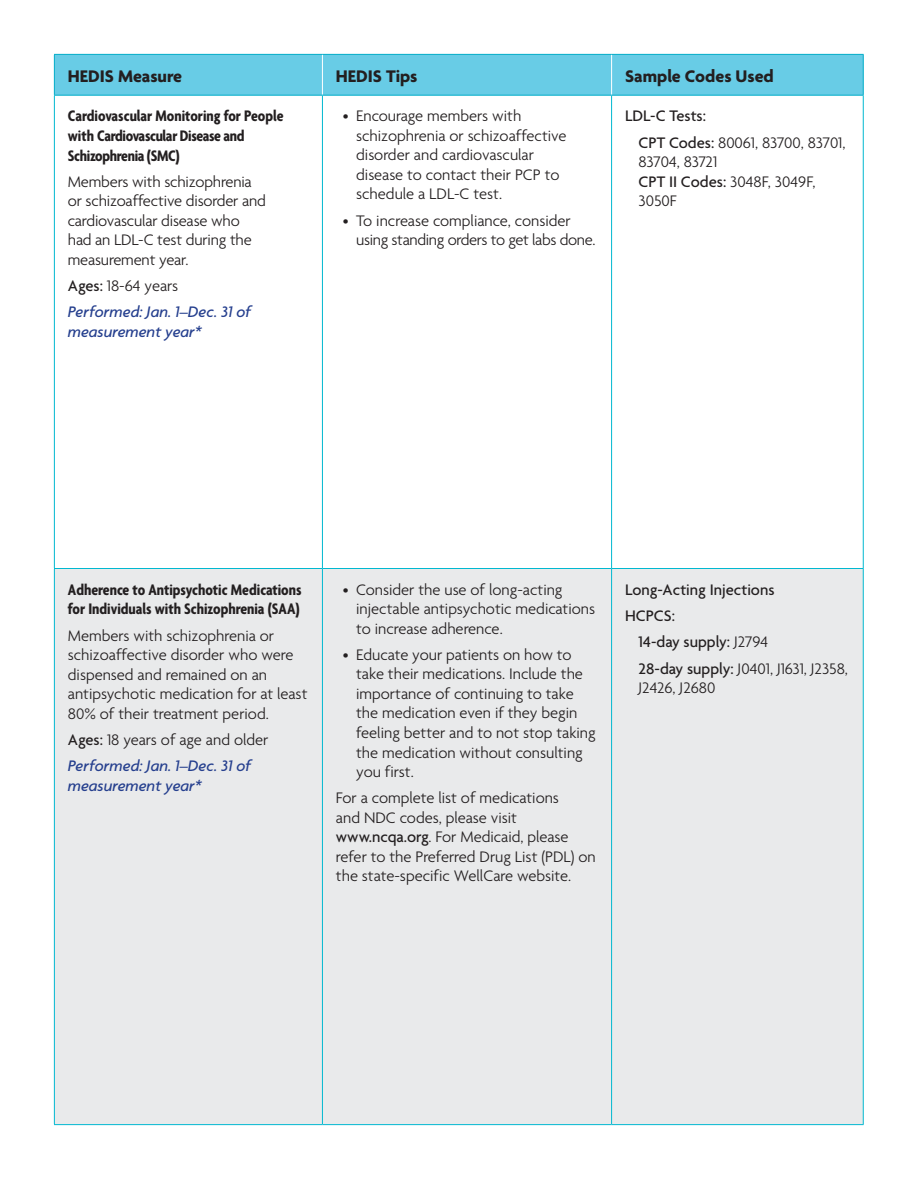
<style>
.page{position:relative;width:918px;height:1188px;background:#fff}
.page>*{position:absolute;margin:0;border:0;box-sizing:border-box;transform-origin:0 0}
.t1{font:700 18.15px "Agenda";color:#231f20}
.t2{font:300 16.5px/19.5px "Agenda";color:#231f20}
.t3{font:italic 500 16.5px/26.2px "Agenda";color:#253f8e}
.t4{font:500 16.5px/26.2px "Agenda";color:#231f20}
.t5{font:700 condensed 16.5px/19.5px "Agenda";letter-spacing:-.02em;color:#231f20}
.t6{font:700 condensed 16.5px/19.5px "Agenda";color:#231f20}
.t7{font:300 16.5px/19.5px "Agenda";letter-spacing:-.02em;color:#231f20}
.s1{font-style:normal;color:#231f20}
.s2{font-weight:300;font-style:normal;color:#231f20}
.s3{font-weight:300}
.s4{font-weight:500}
</style>
<div class="page">
<div style="left:55px;top:55px;width:808px;height:40px;background:#68cce6"></div>
<div style="left:55px;top:569px;width:808px;height:555px;background:#e9eaeb"></div>
<hr style="left:54px;top:568px;width:268px;height:1px;background:#01b8d0">
<hr style="left:322px;top:568px;width:290px;height:1px;background:#01b8d0">
<hr style="left:612px;top:568px;width:252px;height:1px;background:#01b8d0">
<hr style="left:54px;top:1124px;width:268px;height:1px;background:#01b8d0">
<hr style="left:322px;top:1124px;width:290px;height:1px;background:#01b8d0">
<hr style="left:612px;top:1124px;width:252px;height:1px;background:#01b8d0">
<hr style="left:322px;top:55px;width:1px;height:40px;background:#fff">
<hr style="left:611px;top:55px;width:1px;height:40px;background:#fff">
<hr style="left:54px;top:54px;width:268px;height:1px;background:#00acc8">
<hr style="left:54px;top:55px;width:1px;height:40px;background:#00acc8">
<hr style="left:322px;top:54px;width:290px;height:1px;background:#00acc8">
<hr style="left:612px;top:54px;width:252px;height:1px;background:#00acc8">
<hr style="left:863px;top:55px;width:1px;height:40px;background:#00acc8">
<hr style="left:54px;top:95px;width:268px;height:1px;background:#00acc8">
<hr style="left:322px;top:95px;width:290px;height:1px;background:#00acc8">
<hr style="left:612px;top:95px;width:252px;height:1px;background:#00acc8">
<hr style="left:54px;top:569px;width:1px;height:555px;background:#01b8d0">
<hr style="left:322px;top:569px;width:1px;height:555px;background:#01b8d0">
<hr style="left:611px;top:569px;width:1px;height:555px;background:#01b8d0">
<hr style="left:863px;top:569px;width:1px;height:555px;background:#01b8d0">
<hr style="left:54px;top:96px;width:1px;height:472px;background:#01b8d0">
<hr style="left:322px;top:96px;width:1px;height:472px;background:#01b8d0">
<hr style="left:611px;top:96px;width:1px;height:472px;background:#01b8d0">
<hr style="left:863px;top:96px;width:1px;height:472px;background:#01b8d0">
<p class="t1" style="left:68px;top:65px;width:116px">HEDIS Measure</p>
<p class="t1" style="left:336px;top:65px;width:83px">HEDIS Tips</p>
<p class="t1" style="left:625px;top:65px;width:150px">Sample Codes Used</p>
<p class="t5" style="left:68px;top:106px;width:217px">Cardiovascular Monitoring for People with Cardiovascular Disease and<br>Schizophrenia (SMC)</p>
<p class="t2" style="left:68px;top:171px;width:200px">Members with schizophrenia or schizoaffective disorder and cardiovascular disease who had an LDL-C test during the measurement year.</p>
<p class="t3" style="left:68px;top:272px;width:185px"><span class="s1">Ages:</span> <span class="s2">18-64 years<br></span>Performed: Jan. 1–Dec. 31 of</p>
<p class="t3" style="left:68px;top:318px;width:135px">measurement year*</p>
<p class="t2" style="left:356px;top:106px;width:212px;text-indent:-13px">• Encourage members with schizophrenia or schizoaffective disorder and cardiovascular disease to contact their PCP to schedule a LDL-C test.</p>
<p class="t7" style="left:356px;top:210px;width:241px;text-indent:-13px">• To increase compliance, consider using standing orders to get labs done.</p>
<p class="t4" style="left:639px;top:102px;width:209px;text-indent:-13px">LDL-C Tests:<br>CPT Codes: <span class="s3">80061, 83700, 83701,</span></p>
<p class="t2" style="left:639px;top:152px;width:179px">83704, 83721<br><span class="s4">CPT II Codes:</span> 3048F, 3049F,<br>3050F</p>
<p class="t6" style="left:68px;top:579px;width:235px">Adherence to Antipsychotic Medications for Individuals with Schizophrenia (SAA)</p>
<p class="t2" style="left:68px;top:625px;width:241px">Members with schizophrenia or schizoaffective disorder who were dispensed and remained on an antipsychotic medication for at least<br>80% of their treatment period.</p>
<p class="t3" style="left:68px;top:726px;width:202px"><span class="s1">Ages:</span> <span class="s2">18 years of age and older<br></span>Performed: Jan. 1–Dec. 31 of</p>
<p class="t3" style="left:68px;top:772px;width:135px">measurement year*</p>
<p class="t2" style="left:356px;top:579px;width:240px;text-indent:-13px">• Consider the use of long-acting injectable antipsychotic medications to increase adherence.</p>
<p class="t2" style="left:356px;top:645px;width:241px;text-indent:-13px">• Educate your patients on how to take their medications. Include the importance of continuing to take the medication even if they begin feeling better and to not stop taking the medication without consulting you first.</p>
<p class="t2" style="left:336px;top:788px;width:261px">For a complete list of medications<br>and NDC codes, please visit <span class="s4">www.ncqa.org</span>. For Medicaid, please refer to the Preferred Drug List (PDL) on the state-specific WellCare website.</p>
<p class="t4" style="left:625px;top:576px;width:151px">Long-Acting Injections<br>HCPCS:</p>
<p class="t4" style="left:639px;top:628px;width:211px">14-day supply: <span class="s3">J2794<br></span>28-day supply: <span class="s3">J0401, J1631, J2358,</span></p>
<p class="t2" style="left:639px;top:678px;width:78px">J2426, J2680</p>
</div>
